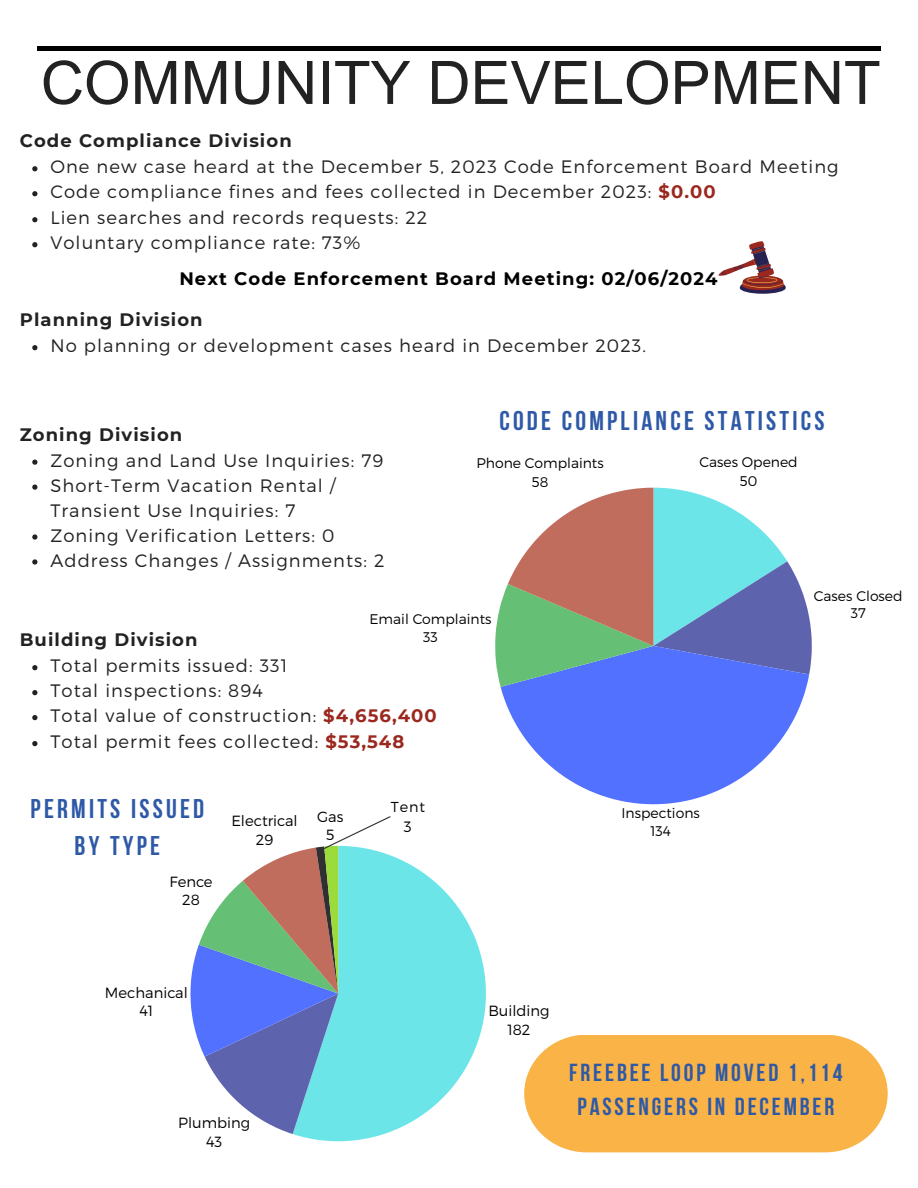
<style>
.page{position:relative;width:918px;height:1188px;background:#fff}
.page>*{position:absolute;margin:0;border:0;box-sizing:border-box;transform-origin:0 0}
.t1{font:60px "Arial MT Pro";color:#222}
.t2{font:700 27px "Bebas Neue";letter-spacing:.12em;color:#2e59a7}
.t3{font:700 24.6px/33.8px "Bebas Neue";letter-spacing:.115em;color:#2e59a7;text-align:center}
.t4{font:300 18px/24.9px "Montserrat";letter-spacing:.06em;color:#222}
.t5{font:700 18px "Montserrat";letter-spacing:.06em;color:#222}
.t6{font:700 18px "Montserrat";letter-spacing:.06em;color:#000}
.t7{font:300 15px "Montserrat";color:#000}
.t8{font:300 14.7px "Montserrat";color:#000}
.t9{font:300 14.4px "Montserrat";color:#000}
.t10{font:300 13.95px "Montserrat";color:#000}
.s1{font-weight:700;color:#9b281f}
</style>
<div class="page">
<hr style="left:37px;top:47px;width:844px;height:3px;background:#000">
<svg style="left:32px;top:166px;width:5px;height:5px"></svg>
<svg style="left:32px;top:191px;width:5px;height:5px"></svg>
<svg style="left:32px;top:217px;width:5px;height:5px"></svg>
<svg style="left:32px;top:242px;width:5px;height:5px"></svg>
<svg style="left:718px;top:241px;width:68px;height:53px"></svg>
<svg style="left:32px;top:345px;width:5px;height:5px"></svg>
<svg style="left:32px;top:460px;width:5px;height:5px"></svg>
<svg style="left:32px;top:485px;width:5px;height:5px"></svg>
<svg style="left:32px;top:534px;width:5px;height:6px"></svg>
<svg style="left:32px;top:559px;width:5px;height:6px"></svg>
<svg style="left:32px;top:665px;width:5px;height:5px"></svg>
<svg style="left:32px;top:690px;width:5px;height:5px"></svg>
<svg style="left:32px;top:715px;width:5px;height:5px"></svg>
<svg style="left:32px;top:741px;width:5px;height:5px"></svg>
<svg style="left:524px;top:1035px;width:364px;height:117px;background:#f9b854"></svg>
<svg style="left:501px;top:687px;width:306px;height:117px;fill:#5271ff"></svg>
<svg style="left:495px;top:488px;width:317px;height:199px"></svg>
<svg style="left:293px;top:856px;width:193px;height:285px;fill:#6ce5e8"></svg>
<svg style="left:190px;top:816px;width:202px;height:318px"></svg>
<p class="t1" style="left:41px;top:60px;width:841px">COMMUNITY DEVELOPMENT</p>
<p class="t5" style="left:20px;top:130px;width:273px">Code Compliance Division</p>
<p class="t4" style="left:50px;top:154px;width:790px">One new case heard at the December 5, 2023 Code Enforcement Board Meeting</p>
<p class="t4" style="left:50px;top:179px;width:667px">Code compliance fines and fees collected in December 2023: <span class="s1">$0.00</span></p>
<p class="t4" style="left:50px;top:205px;width:378px">Lien searches and records requests: 22</p>
<p class="t4" style="left:50px;top:230px;width:312px">Voluntary compliance rate: 73%</p>
<p class="t6" style="left:179px;top:267px;width:540px">Next Code Enforcement Board Meeting: 02/06/2024</p>
<p class="t5" style="left:20px;top:309px;width:184px">Planning Division</p>
<p class="t4" style="left:50px;top:333px;width:597px">No planning or development cases heard in December 2023.</p>
<p class="t5" style="left:20px;top:423px;width:164px">Zoning Division</p>
<p class="t4" style="left:50px;top:447px;width:334px">Zoning and Land Use Inquiries: 79</p>
<p class="t4" style="left:50px;top:472px;width:287px">Short-Term Vacation Rental /<br>Transient Use Inquiries: 7</p>
<p class="t4" style="left:50px;top:522px;width:285px">Zoning Verification Letters: 0</p>
<p class="t4" style="left:50px;top:547px;width:336px">Address Changes / Assignments: 2</p>
<p class="t2" style="left:499px;top:410px;width:327px">CODE COMPLIANCE STATISTICS</p>
<p class="t10" style="left:477px;top:454px;width:129px">Phone Complaints</p>
<p class="t10" style="left:532px;top:473px;width:18px">58</p>
<p class="t10" style="left:699px;top:453px;width:100px">Cases Opened</p>
<p class="t10" style="left:740px;top:472px;width:19px">50</p>
<p class="t10" style="left:370px;top:610px;width:123px">Email Complaints</p>
<p class="t10" style="left:423px;top:628px;width:16px">33</p>
<p class="t5" style="left:20px;top:629px;width:179px">Building Division</p>
<p class="t4" style="left:50px;top:653px;width:239px">Total permits issued: 331</p>
<p class="t4" style="left:50px;top:678px;width:214px">Total inspections: 894</p>
<p class="t4" style="left:50px;top:703px;width:388px">Total value of construction: <span class="s1">$4,656,400</span></p>
<p class="t4" style="left:50px;top:729px;width:355px">Total permit fees collected: <span class="s1">$53,548</span></p>
<p class="t2" style="left:30px;top:798px;width:175px">PERMITS ISSUED</p>
<p class="t2" style="left:75px;top:835px;width:87px">BY TYPE</p>
<p class="t8" style="left:169px;top:872px;width:45px">Fence</p>
<p class="t8" style="left:182px;top:890px;width:19px">28</p>
<p class="t8" style="left:231px;top:812px;width:68px">Electrical</p>
<p class="t8" style="left:256px;top:830px;width:19px">29</p>
<p class="t8" style="left:317px;top:807px;width:28px">Gas</p>
<p class="t8" style="left:326px;top:825px;width:10px">5</p>
<p class="t9" style="left:391px;top:797px;width:36px">Tent</p>
<p class="t7" style="left:404px;top:817px;width:9px">3</p>
<p class="t10" style="left:621px;top:804px;width:80px">Inspections</p>
<p class="t10" style="left:650px;top:822px;width:22px">134</p>
<p class="t10" style="left:814px;top:587px;width:90px">Cases Closed</p>
<p class="t10" style="left:851px;top:604px;width:17px">37</p>
<p class="t8" style="left:105px;top:983px;width:84px">Mechanical</p>
<p class="t8" style="left:139px;top:1001px;width:15px">41</p>
<p class="t8" style="left:178px;top:1113px;width:73px">Plumbing</p>
<p class="t8" style="left:206px;top:1133px;width:18px">43</p>
<p class="t8" style="left:488px;top:1001px;width:63px">Building</p>
<p class="t8" style="left:507px;top:1020px;width:25px">182</p>
<p class="t3" style="left:569px;top:1058px;width:275px">FREEBEE LOOP MOVED 1,114<br>PASSENGERS IN DECEMBER</p>
</div>
